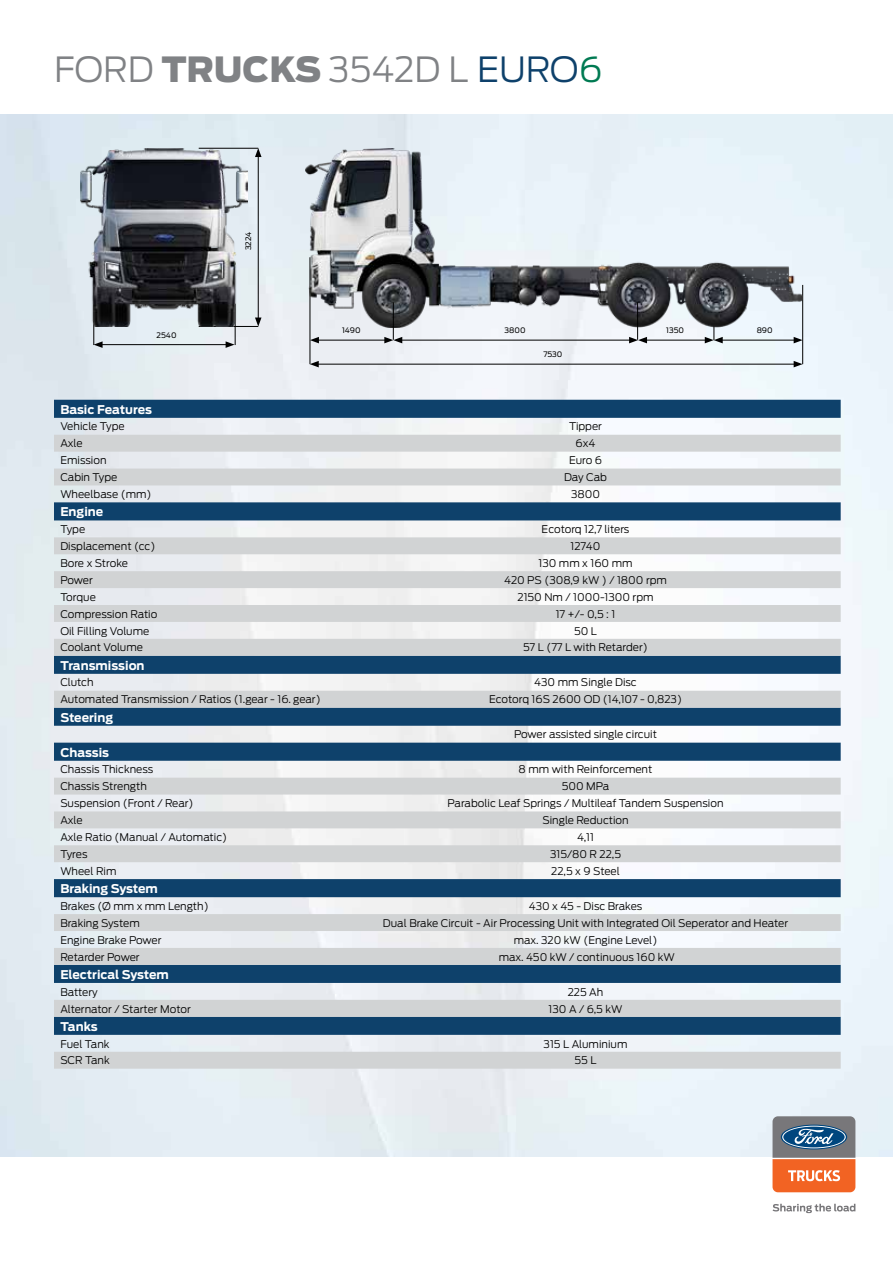
<style>
.page{position:relative;width:893px;height:1263px;background:#fff}
.page>*{position:absolute;margin:0;border:0;box-sizing:border-box;transform-origin:0 0}
.t1{font:300 34.5px "Ford Antenna";color:#808285}
.t2{font:700 12px "Ford Antenna";color:#fff}
.t3{font:300 10.5px "Ford Antenna";color:#000}
.t4{font:7.5px "Ford Antenna";color:#000}
.s1{font-weight:900}
.s2{color:#0e416b}
.s3{color:#007a52}
</style>
<div class="page">
<img style="left:0;top:114px;width:893px;height:1044px">
<svg style="left:54px;top:400px;width:787px;height:35px"></svg>
<svg style="left:54px;top:435px;width:787px;height:634px"></svg>
<div style="left:54px;top:691px;width:787px;height:17px;background:#d1d3d4"></div>
<svg style="left:772px;top:1116px;width:83px;height:76px;background:#a6796a"></svg>
<svg style="left:772px;top:1204px;width:83px;height:9px"></svg>
<hr style="left:94px;top:304px;width:1px;height:41px;background:#000">
<hr style="left:235px;top:304px;width:1px;height:41px;background:#000">
<hr style="left:100px;top:344px;width:128px;height:1px;background:#000">
<svg style="left:94px;top:341px;width:9px;height:7px"></svg>
<svg style="left:226px;top:341px;width:9px;height:7px"></svg>
<hr style="left:199px;top:148px;width:59px;height:1px;background:#000">
<hr style="left:199px;top:326px;width:59px;height:1px;background:#000">
<hr style="left:258px;top:155px;width:1px;height:165px;background:#000">
<svg style="left:255px;top:148px;width:6px;height:9px"></svg>
<svg style="left:255px;top:317px;width:6px;height:9px"></svg>
<img style="left:81px;top:148px;width:166px;height:178px">
<hr style="left:310px;top:257px;width:1px;height:107px;background:#000">
<hr style="left:802px;top:285px;width:1px;height:79px;background:#000">
<hr style="left:714px;top:301px;width:1px;height:39px;background:#000">
<hr style="left:400px;top:340px;width:231px;height:1px;background:#000">
<hr style="left:316px;top:364px;width:480px;height:1px;background:#000">
<svg style="left:310px;top:361px;width:9px;height:6px"></svg>
<svg style="left:794px;top:361px;width:9px;height:6px"></svg>
<hr style="left:316px;top:340px;width:71px;height:1px;background:#000">
<svg style="left:310px;top:337px;width:9px;height:6px"></svg>
<svg style="left:384px;top:337px;width:18px;height:6px"></svg>
<hr style="left:720px;top:340px;width:76px;height:1px;background:#000">
<svg style="left:794px;top:337px;width:9px;height:6px"></svg>
<hr style="left:645px;top:340px;width:62px;height:1px;background:#000">
<svg style="left:629px;top:337px;width:18px;height:6px"></svg>
<svg style="left:705px;top:337px;width:18px;height:6px"></svg>
<img style="left:305px;top:149px;width:498px;height:178px">
<hr style="left:393px;top:302px;width:1px;height:38px;background:#000">
<hr style="left:637px;top:302px;width:1px;height:38px;background:#000">
<h1 class="t1" style="left:54px;top:40px;width:550px">FORD <span class="s1">TRUCKS</span> 3542D L <span class="s2">EURO</span><span class="s3">6</span></h1>
<p class="t4" style="left:157px;top:329px;width:22px">2540</p>
<p class="t4" style="left:242px;top:250px;width:20px;rotate:-90deg">3224</p>
<p class="t4" style="left:342px;top:324px;width:20px">1490</p>
<p class="t4" style="left:666px;top:324px;width:19px">1350</p>
<p class="t4" style="left:757px;top:324px;width:18px">890</p>
<p class="t4" style="left:543px;top:348px;width:21px">7530</p>
<p class="t4" style="left:505px;top:324px;width:23px">3800</p>
<p class="t2" style="left:60px;top:398px;width:93px">Basic Features</p>
<p class="t3" style="left:60px;top:418px;width:66px">Vehicle Type</p>
<p class="t3" style="left:569px;top:418px;width:35px">Tipper</p>
<p class="t3" style="left:60px;top:435px;width:24px">Axle</p>
<p class="t3" style="left:576px;top:435px;width:21px">6x4</p>
<p class="t3" style="left:60px;top:452px;width:48px">Emission</p>
<p class="t3" style="left:569px;top:452px;width:35px">Euro 6</p>
<p class="t3" style="left:60px;top:468px;width:59px">Cabin Type</p>
<p class="t3" style="left:564px;top:468px;width:44px">Day Cab</p>
<p class="t3" style="left:60px;top:485px;width:93px">Wheelbase (mm)</p>
<p class="t3" style="left:571px;top:485px;width:31px">3800</p>
<p class="t2" style="left:60px;top:501px;width:44px">Engine</p>
<p class="t3" style="left:60px;top:520px;width:26px">Type</p>
<p class="t3" style="left:542px;top:520px;width:89px">Ecotorq 12,7 liters</p>
<p class="t3" style="left:60px;top:537px;width:97px">Displacement (cc)</p>
<p class="t3" style="left:571px;top:537px;width:31px">12740</p>
<p class="t3" style="left:60px;top:554px;width:69px">Bore x Stroke</p>
<p class="t3" style="left:538px;top:554px;width:96px">130 mm x 160 mm</p>
<p class="t3" style="left:60px;top:571px;width:34px">Power</p>
<p class="t3" style="left:504px;top:571px;width:164px">420 PS (308,9 kW ) / 1800 rpm</p>
<p class="t3" style="left:60px;top:588px;width:37px">Torque</p>
<p class="t3" style="left:517px;top:588px;width:138px">2150 Nm / 1000-1300 rpm</p>
<p class="t3" style="left:60px;top:605px;width:99px">Compression Ratio</p>
<p class="t3" style="left:556px;top:605px;width:61px">17 +/- 0,5 : 1</p>
<p class="t3" style="left:60px;top:622px;width:90px">Oil Filling Volume</p>
<p class="t3" style="left:574px;top:622px;width:24px">50 L</p>
<p class="t3" style="left:60px;top:639px;width:84px">Coolant Volume</p>
<p class="t3" style="left:523px;top:639px;width:126px">57 L (77 L with Retarder)</p>
<p class="t2" style="left:60px;top:654px;width:86px">Transmission</p>
<p class="t3" style="left:60px;top:674px;width:35px">Clutch</p>
<p class="t3" style="left:534px;top:674px;width:104px">430 mm Single Disc</p>
<p class="t3" style="left:60px;top:691px;width:262px">Automated Transmission / Ratios (1.gear - 16. gear)</p>
<p class="t3" style="left:489px;top:691px;width:194px">Ecotorq 16S 2600 OD (14,107 - 0,823)</p>
<p class="t2" style="left:60px;top:706px;width:54px">Steering</p>
<p class="t3" style="left:514px;top:726px;width:144px">Power assisted single circuit</p>
<p class="t2" style="left:60px;top:741px;width:50px">Chassis</p>
<p class="t3" style="left:60px;top:761px;width:94px">Chassis Thickness</p>
<p class="t3" style="left:519px;top:761px;width:135px">8 mm with Reinforcement</p>
<p class="t3" style="left:60px;top:778px;width:88px">Chassis Strength</p>
<p class="t3" style="left:562px;top:778px;width:49px">500 MPa</p>
<p class="t3" style="left:60px;top:794px;width:135px">Suspension (Front / Rear)</p>
<p class="t3" style="left:447px;top:794px;width:278px">Parabolic Leaf Springs / Multileaf Tandem Suspension</p>
<p class="t3" style="left:60px;top:811px;width:24px">Axle</p>
<p class="t3" style="left:542px;top:811px;width:88px">Single Reduction</p>
<p class="t3" style="left:60px;top:828px;width:168px">Axle Ratio (Manual / Automatic)</p>
<p class="t3" style="left:577px;top:828px;width:18px">4,11</p>
<p class="t3" style="left:60px;top:845px;width:29px">Tyres</p>
<p class="t3" style="left:550px;top:845px;width:73px">315/80 R 22,5</p>
<p class="t3" style="left:60px;top:862px;width:58px">Wheel Rim</p>
<p class="t3" style="left:551px;top:862px;width:70px">22,5 x 9 Steel</p>
<p class="t2" style="left:60px;top:878px;width:99px">Braking System</p>
<p class="t3" style="left:60px;top:897px;width:150px">Brakes (Ø mm x mm Length)</p>
<p class="t3" style="left:529px;top:897px;width:115px">430 x 45 - Disc Brakes</p>
<p class="t3" style="left:60px;top:914px;width:81px">Braking System</p>
<p class="t3" style="left:383px;top:914px;width:407px">Dual Brake Circuit - Air Processing Unit with Integrated Oil Seperator and Heater</p>
<p class="t3" style="left:60px;top:931px;width:103px">Engine Brake Power</p>
<p class="t3" style="left:514px;top:931px;width:145px">max. 320 kW (Engine Level)</p>
<p class="t3" style="left:60px;top:948px;width:81px">Retarder Power</p>
<p class="t3" style="left:499px;top:948px;width:178px">max. 450 kW / continuous 160 kW</p>
<p class="t2" style="left:60px;top:963px;width:110px">Electrical System</p>
<p class="t3" style="left:60px;top:983px;width:39px">Battery</p>
<p class="t3" style="left:568px;top:983px;width:37px">225 Ah</p>
<p class="t3" style="left:60px;top:1000px;width:132px">Alternator / Starter Motor</p>
<p class="t3" style="left:549px;top:1000px;width:75px">130 A / 6,5 kW</p>
<p class="t2" style="left:60px;top:1015px;width:39px">Tanks</p>
<p class="t3" style="left:60px;top:1035px;width:51px">Fuel Tank</p>
<p class="t3" style="left:544px;top:1035px;width:85px">315 L Aluminium</p>
<p class="t3" style="left:60px;top:1052px;width:51px">SCR Tank</p>
<p class="t3" style="left:574px;top:1052px;width:23px">55 L</p>
</div>
